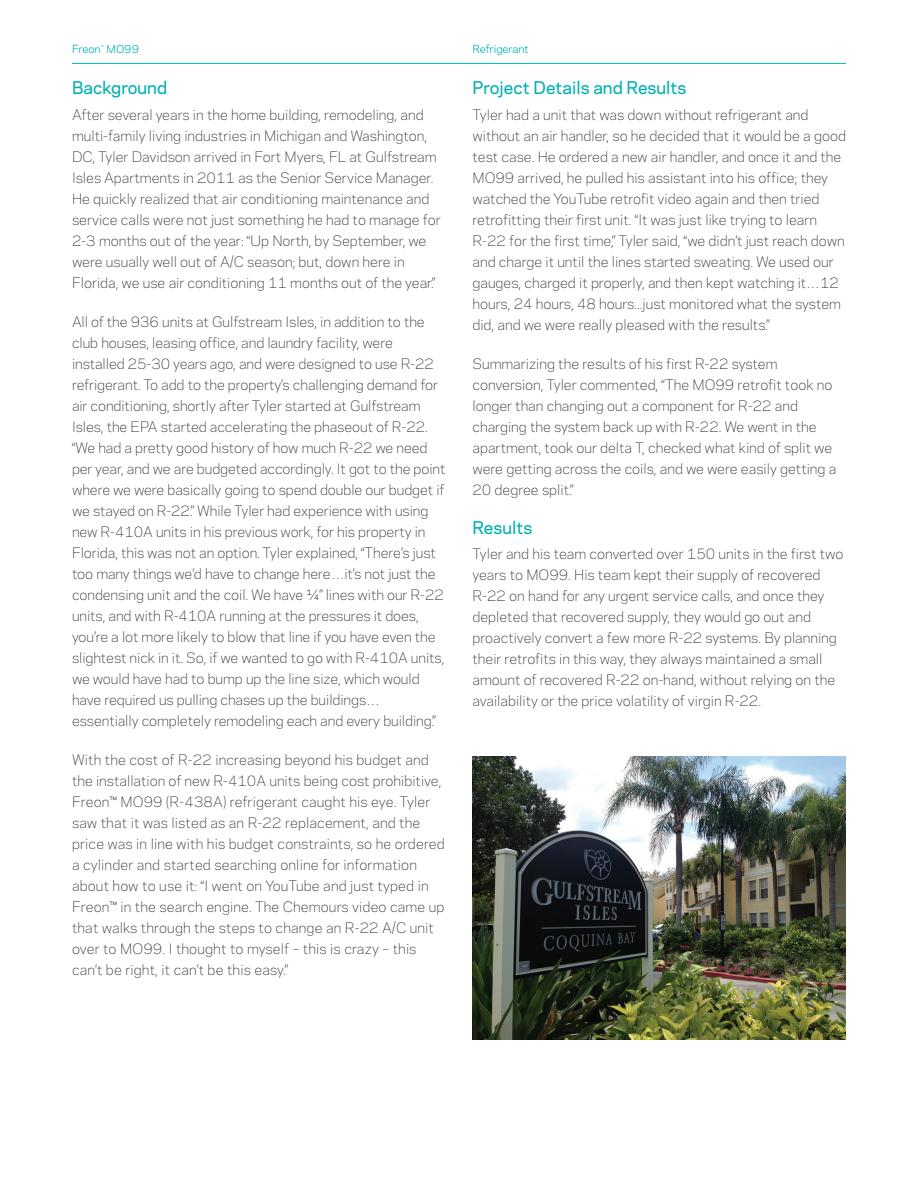
<style>
.page{position:relative;width:918px;height:1188px;background:#fff}
.page>*{position:absolute;margin:0;border:0;box-sizing:border-box;transform-origin:0 0}
.t1{font:500 16.5px "Chemours Sans";color:#00b1b3}
.t2{font:300 13.5px/21px "Chemours Sans";color:#231f20}
.t3{font:10.5px "Chemours Sans";color:#00b1b3}
</style>
<div class="page">
<hr style="left:72px;top:63px;width:774px;height:1px;background:#00b1b3">
<img style="left:472px;top:756px;width:374px;height:284px">
<p class="t3" style="left:72px;top:41px;width:69px">Freon<sup>™</sup> MO99</p>
<p class="t3" style="left:472px;top:41px;width:58px">Refrigerant</p>
<p class="t1" style="left:72px;top:75px;width:97px">Background</p>
<p class="t2" style="left:72px;top:103px;width:370px">After several years in the home building, remodeling, and multi-family living industries in Michigan and Washington, DC, Tyler Davidson arrived in Fort Myers, FL at Gulfstream Isles Apartments in 2011 as the Senior Service Manager.<br>He quickly realized that air conditioning maintenance and service calls were not just something he had to manage for 2-3 months out of the year: “Up North, by September, we were usually well out of A/C season; but, down here in Florida, we use air conditioning 11 months out of the year.”</p>
<p class="t2" style="left:72px;top:310px;width:375px">All of the 936 units at Gulfstream Isles, in addition to the club houses, leasing office, and laundry facility, were installed 25-30 years ago, and were designed to use R-22 refrigerant. To add to the property’s challenging demand for air conditioning, shortly after Tyler started at Gulfstream Isles, the EPA started accelerating the phaseout of R-22. “We had a pretty good history of how much R-22 we need per year, and we are budgeted accordingly. It got to the point where we were basically going to spend double our budget if we stayed on R-22.” While Tyler had experience with using new R-410A units in his previous work, for his property in Florida, this was not an option. Tyler explained, “There’s just too many things we’d have to change here…it’s not just the condensing unit and the coil. We have ¼” lines with our R-22 units, and with R-410A running at the pressures it does, you’re a lot more likely to blow that line if you have even the slightest nick in it. So, if we wanted to go with R-410A units, we would have had to bump up the line size, which would have required us pulling chases up the buildings… essentially completely remodeling each and every building.”</p>
<p class="t2" style="left:72px;top:748px;width:374px">With the cost of R-22 increasing beyond his budget and the installation of new R-410A units being cost prohibitive, Freon™ MO99 (R-438A) refrigerant caught his eye. Tyler saw that it was listed as an R-22 replacement, and the price was in line with his budget constraints, so he ordered a cylinder and started searching online for information about how to use it: “I went on YouTube and just typed in Freon™ in the search engine. The Chemours video came up that walks through the steps to change an R-22 A/C unit over to MO99. I thought to myself – this is crazy – this can’t be right, it can’t be this easy.”</p>
<p class="t1" style="left:472px;top:75px;width:215px">Project Details and Results</p>
<p class="t2" style="left:472px;top:103px;width:375px">Tyler had a unit that was down without refrigerant and without an air handler, so he decided that it would be a good test case. He ordered a new air handler, and once it and the MO99 arrived, he pulled his assistant into his office; they watched the YouTube retrofit video again and then tried retrofitting their first unit. “It was just like trying to learn R-22 for the first time,” Tyler said, “we didn’t just reach down and charge it until the lines started sweating. We used our gauges, charged it properly, and then kept watching it…12 hours, 24 hours, 48 hours...just monitored what the system did, and we were really pleased with the results.”</p>
<p class="t2" style="left:472px;top:352px;width:365px">Summarizing the results of his first R-22 system conversion, Tyler commented, “The MO99 retrofit took no longer than changing out a component for R-22 and charging the system back up with R-22. We went in the apartment, took our delta T, checked what kind of split we were getting across the coils, and we were easily getting a 20 degree split.”</p>
<p class="t1" style="left:472px;top:515px;width:61px">Results</p>
<p class="t2" style="left:472px;top:543px;width:372px">Tyler and his team converted over 150 units in the first two years to MO99. His team kept their supply of recovered R-22 on hand for any urgent service calls, and once they depleted that recovered supply, they would go out and proactively convert a few more R-22 systems. By planning their retrofits in this way, they always maintained a small amount of recovered R-22 on-hand, without relying on the availability or the price volatility of virgin R-22.</p>
</div>
